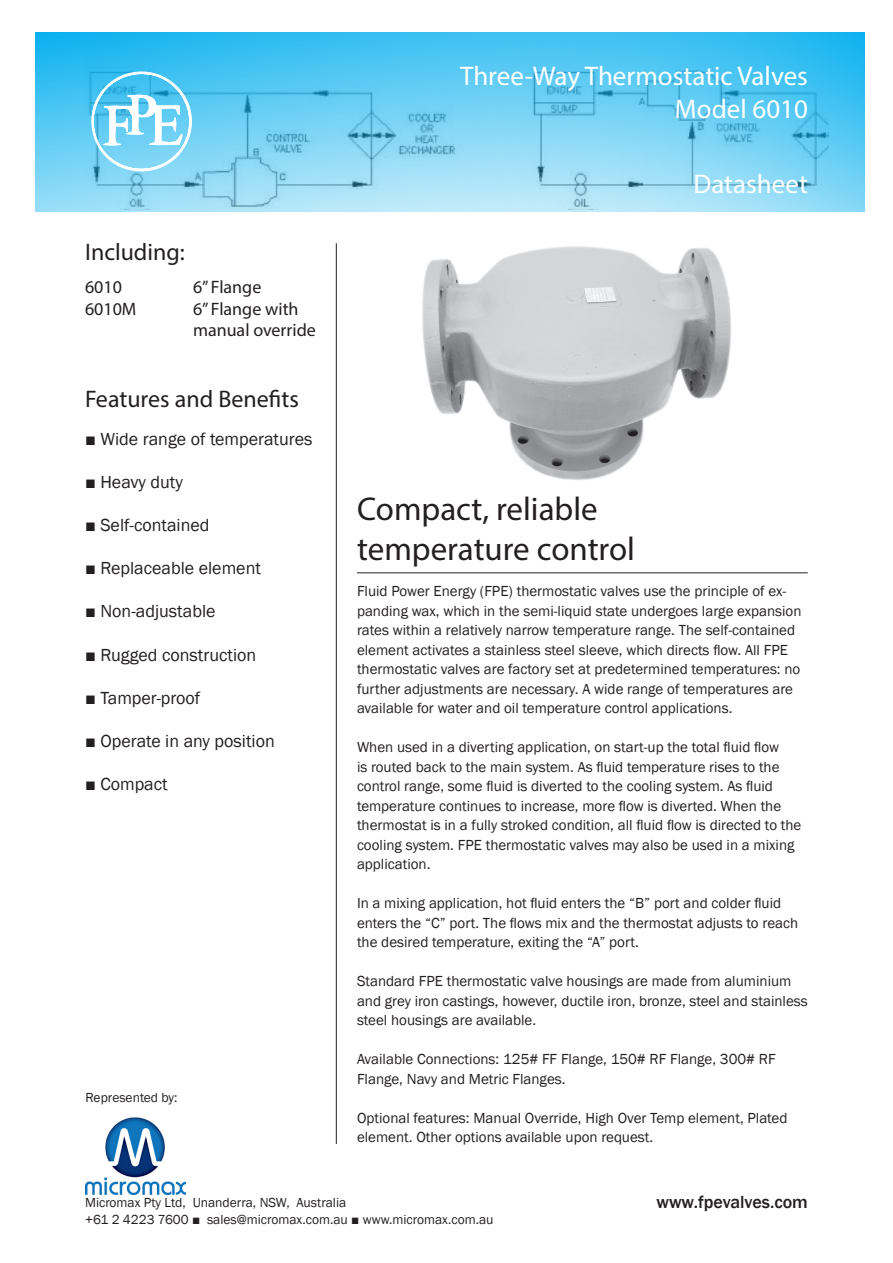
<style>
.page{position:relative;width:893px;height:1263px;background:#fff}
.page>*{position:absolute;margin:0;border:0;box-sizing:border-box;transform-origin:0 0}
.t1{font:33px/39.6px "Myriad Pro";color:#231f20}
.t2{font:27px "Myriad Pro";color:#fff}
.t3{font:24px "Myriad Pro";color:#231f20}
.t4{font:18px "Franklin Gothic";color:#231f20}
.t5{font:18px/21.6px "Myriad Pro";color:#231f20}
.t6{font:500 18px "Franklin Gothic";color:#231f20}
.body_text{font:15px/19.5px "Franklin Gothic";color:#231f20}
.t7{font:13.5px "Franklin Gothic";color:#231f20}
</style>
<div class="page">
<hr style="left:336px;top:243px;width:1px;height:901px;background:#231f20">
<div style="left:35px;top:32px;width:829px;height:180px;background:linear-gradient(to bottom,#0cb1ef,#9ddff8)"></div>
<svg style="left:85px;top:32px;width:779px;height:180px;background:#6ecef2"></svg>
<svg style="left:88px;top:69px;width:105px;height:105px"></svg>
<img style="left:422px;top:246px;width:309px;height:234px">
<hr style="left:357px;top:572px;width:451px;height:1px;background:#231f20">
<img style="left:85px;top:1117px;width:100px;height:77px">
<p class="t2" style="left:460px;top:60px;width:349px">Three-Way Thermostatic Valves</p>
<p class="t2" style="left:675px;top:92px;width:134px">Model 6010</p>
<p class="t3" style="left:85px;top:237px;width:101px">Including:</p>
<p class="t5" style="left:85px;top:276px;width:38px">6010</p>
<p class="t5" style="left:193px;top:276px;width:70px">6” Flange</p>
<p class="t5" style="left:85px;top:297px;width:53px">6010M</p>
<p class="t5" style="left:193px;top:297px;width:124px">6” Flange with manual override</p>
<p class="t3" style="left:85px;top:385px;width:215px">Features and Benefits</p>
<p class="t4" style="left:85px;top:427px;width:229px">■ Wide range of temperatures</p>
<p class="t4" style="left:85px;top:471px;width:99px">■ Heavy duty</p>
<p class="t4" style="left:85px;top:514px;width:126px">■ Self-contained</p>
<p class="t4" style="left:85px;top:557px;width:177px">■ Replaceable element</p>
<p class="t4" style="left:85px;top:600px;width:132px">■ Non-adjustable</p>
<p class="t4" style="left:85px;top:643px;width:173px">■ Rugged construction</p>
<p class="t4" style="left:85px;top:687px;width:117px">■ Tamper-proof</p>
<p class="t4" style="left:85px;top:730px;width:191px">■ Operate in any position</p>
<p class="t4" style="left:85px;top:773px;width:84px">■ Compact</p>
<p class="t7" style="left:86px;top:1089px;width:93px">Represented by:</p>
<p class="t2" style="left:693px;top:168px;width:116px">Datasheet</p>
<p class="t1" style="left:357px;top:489px;width:279px">Compact, reliable temperature control</p>
<p class="body_text" style="left:357px;top:582px;width:446px">Fluid Power Energy (FPE) thermostatic valves use the principle of ex&shy;panding wax, which in the semi-liquid state undergoes large expansion</p>
<p class="body_text" style="left:357px;top:621px;width:440px">rates within a relatively narrow temperature range. The self-contained element activates a stainless steel sleeve, which directs flow. All FPE</p>
<p class="body_text" style="left:357px;top:660px;width:445px">thermostatic valves are factory set at predetermined temperatures: no further adjustments are necessary. A wide range of temperatures are available for water and oil temperature control applications.</p>
<p class="body_text" style="left:357px;top:738px;width:446px">When used in a diverting application, on start-up the total fluid flow<br>is routed back to the main system. As fluid temperature rises to the control range, some fluid is diverted to the cooling system. As fluid temperature continues to increase, more flow is diverted. When the thermostat is in a fully stroked condition, all fluid flow is directed to the cooling system. FPE thermostatic valves may also be used in a mixing application.</p>
<p class="body_text" style="left:357px;top:894px;width:443px">In a mixing application, hot fluid enters the “B” port and colder fluid enters the “C” port. The flows mix and the thermostat adjusts to reach the desired temperature, exiting the “A” port.</p>
<p class="body_text" style="left:357px;top:972px;width:452px">Standard FPE thermostatic valve housings are made from aluminium and grey iron castings, however, ductile iron, bronze, steel and stainless steel housings are available.</p>
<p class="body_text" style="left:357px;top:1050px;width:420px">Available Connections: 125# FF Flange, 150# RF Flange, 300# RF</p>
<p class="body_text" style="left:357px;top:1069px;width:210px">Flange, Navy and Metric Flanges.</p>
<p class="body_text" style="left:357px;top:1108px;width:432px">Optional features: Manual Override, High Over Temp element, Plated element. Other options available upon request.</p>
<p class="t7" style="left:85px;top:1194px;width:263px">Micromax Pty Ltd, Unanderra, NSW, Australia</p>
<p class="t7" style="left:85px;top:1211px;width:410px">+61 2 4223 7600 ■ sales@micromax.com.au ■ www.micromax.com.au</p>
<p class="t6" style="left:657px;top:1191px;width:153px">www.fpevalves.com</p>
</div>
